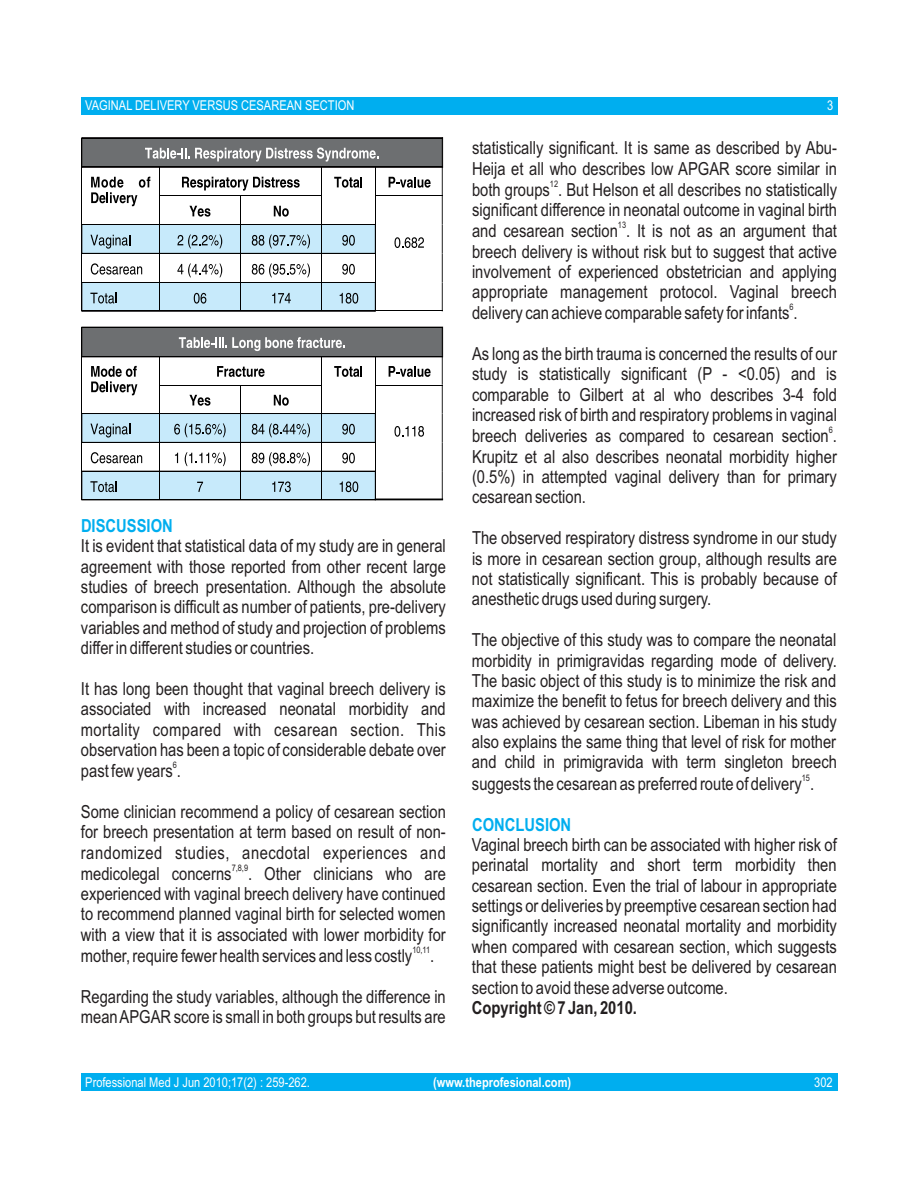
<style>
.page{position:relative;width:918px;height:1188px;background:#fff}
.page>*{position:absolute;margin:0;border:0;box-sizing:border-box;transform-origin:0 0}
.t1{font:18px/20.4px "Arial Narrow";color:#231f20}
.t2{font:18px "Arial Narrow";letter-spacing:.025em;color:#231f20}
.t3{font:700 18px "Arial Narrow";color:#00aeef}
.t4{font:700 18px "Arial Narrow";color:#231f20}
.t5{font:13.5px "Arial Narrow";color:#fff}
.t6{font:700 13.5px "Arial Narrow";color:#fff}
.t7{font:9px "Arial Narrow";color:#231f20}
</style>
<div class="page">
<div style="left:81px;top:97px;width:756px;height:17px;background:#00aeef"></div>
<div style="left:81px;top:1074px;width:756px;height:17px;background:#00aeef"></div>
<svg style="left:81px;top:137px;width:362px;height:175px"></svg>
<svg style="left:81px;top:326px;width:362px;height:175px"></svg>
<p class="t5" style="left:85px;top:100px;width:271px">VAGINAL DELIVERY VERSUS CESAREAN SECTION</p>
<p class="t5" style="left:827px;top:100px;width:8px">3</p>
<p class="t1" style="left:472px;top:139px;width:366px">statistically significant. It is same as described by Abu-<br>Heija et all who describes low APGAR score similar in</p>
<p class="t7" style="left:550px;top:180px;width:10px">12</p>
<p class="t1" style="left:472px;top:181px;width:367px">both groups . But Helson et all describes no statistically significant difference in neonatal outcome in vaginal birth</p>
<p class="t7" style="left:618px;top:222px;width:10px">13</p>
<p class="t1" style="left:472px;top:222px;width:366px;text-align:justify">and cesarean section . It is not as an argument that breech delivery is without risk but to suggest that active involvement of experienced obstetrician and applying appropriate management protocol. Vaginal breech</p>
<p class="t7" style="left:790px;top:304px;width:6px">6</p>
<p class="t1" style="left:472px;top:304px;width:327px">delivery can achieve comparable safety for infants .</p>
<p class="t1" style="left:472px;top:345px;width:366px;text-align:justify">As long as the birth trauma is concerned the results of our study is statistically significant (P - &lt;0.05) and is comparable to Gilbert at al who describes 3-4 fold increased risk of birth and respiratory problems in vaginal</p>
<p class="t7" style="left:829px;top:427px;width:6px">6</p>
<p class="t1" style="left:472px;top:427px;width:366px;text-align:justify">breech deliveries as compared to cesarean section .<br>Krupitz et al also describes neonatal morbidity higher (0.5%) in attempted vaginal delivery than for primary cesarean section.</p>
<p class="t1" style="left:472px;top:529px;width:366px">The observed respiratory distress syndrome in our study</p>
<p class="t3" style="left:81px;top:519px;width:93px">DISCUSSION</p>
<p class="t1" style="left:81px;top:537px;width:366px">It is evident that statistical data of my study are in general</p>
<p class="t1" style="left:472px;top:550px;width:366px">is more in cesarean section group, although results are</p>
<p class="t1" style="left:81px;top:558px;width:366px">agreement with those reported from other recent large</p>
<p class="t1" style="left:472px;top:570px;width:366px">not statistically significant. This is probably because of</p>
<p class="t1" style="left:81px;top:578px;width:366px">studies of breech presentation. Although the absolute</p>
<p class="t1" style="left:472px;top:591px;width:241px">anesthetic drugs used during surgery.</p>
<p class="t1" style="left:81px;top:598px;width:366px">comparison is difficult as number of patients, pre-delivery variables and method of study and projection of problems</p>
<p class="t1" style="left:472px;top:631px;width:366px">The objective of this study was to compare the neonatal</p>
<p class="t1" style="left:81px;top:639px;width:235px">differ in different studies or countries.</p>
<p class="t1" style="left:472px;top:652px;width:366px">morbidity in primigravidas regarding mode of delivery.<br>The basic object of this study is to minimize the risk and</p>
<p class="t1" style="left:81px;top:680px;width:366px">It has long been thought that vaginal breech delivery is</p>
<p class="t1" style="left:472px;top:692px;width:366px">maximize the benefit to fetus for breech delivery and this</p>
<p class="t1" style="left:81px;top:700px;width:366px">associated with increased neonatal morbidity and</p>
<p class="t1" style="left:472px;top:713px;width:366px">was achieved by cesarean section. Libeman in his study</p>
<p class="t2" style="left:81px;top:723px;width:366px">mortality compared with cesarean section. This</p>
<p class="t1" style="left:472px;top:733px;width:366px">also explains the same thing that level of risk for mother</p>
<p class="t1" style="left:81px;top:741px;width:366px">observation has been a topic of considerable debate over</p>
<p class="t7" style="left:173px;top:762px;width:6px">6</p>
<p class="t1" style="left:472px;top:754px;width:366px">and child in primigravida with term singleton breech</p>
<p class="t1" style="left:81px;top:762px;width:102px">past few years .</p>
<p class="t7" style="left:802px;top:774px;width:10px">15</p>
<p class="t1" style="left:472px;top:775px;width:344px">suggests the cesarean as preferred route of delivery .</p>
<p class="t1" style="left:81px;top:803px;width:366px">Some clinician recommend a policy of cesarean section for breech presentation at term based on result of non-</p>
<p class="t3" style="left:472px;top:817px;width:101px">CONCLUSION</p>
<p class="t1" style="left:472px;top:836px;width:366px">Vaginal breech birth can be associated with higher risk of</p>
<p class="t2" style="left:81px;top:846px;width:366px">randomized studies, anecdotal experiences and</p>
<p class="t7" style="left:232px;top:864px;width:18px">7,8,9</p>
<p class="t1" style="left:472px;top:856px;width:366px">perinatal mortality and short term morbidity then</p>
<p class="t1" style="left:81px;top:865px;width:366px">medicolegal concerns . Other clinicians who are</p>
<p class="t1" style="left:472px;top:877px;width:366px">cesarean section. Even the trial of labour in appropriate</p>
<p class="t1" style="left:81px;top:885px;width:366px">experienced with vaginal breech delivery have continued</p>
<p class="t1" style="left:472px;top:897px;width:366px">settings or deliveries by preemptive cesarean section had</p>
<p class="t1" style="left:81px;top:906px;width:366px">to recommend planned vaginal birth for selected women</p>
<p class="t1" style="left:472px;top:918px;width:366px">significantly increased neonatal mortality and morbidity</p>
<p class="t1" style="left:81px;top:926px;width:366px">with a view that it is associated with lower morbidity for</p>
<p class="t7" style="left:412px;top:946px;width:19px">10,11</p>
<p class="t1" style="left:472px;top:938px;width:366px">when compared with cesarean section, which suggests</p>
<p class="t1" style="left:81px;top:947px;width:355px">mother, require fewer health services and less costly .</p>
<p class="t1" style="left:472px;top:958px;width:366px">that these patients might best be delivered by cesarean section to avoid these adverse outcome.</p>
<p class="t1" style="left:81px;top:988px;width:366px">Regarding the study variables, although the difference in</p>
<p class="t4" style="left:472px;top:1001px;width:167px">Copyright © 7 Jan, 2010.</p>
<p class="t1" style="left:81px;top:1008px;width:366px">mean APGAR score is small in both groups but results are</p>
<p class="t5" style="left:85px;top:1077px;width:226px">Professional Med J Jun 2010;17(2) : 259-262.</p>
<p class="t6" style="left:433px;top:1077px;width:140px">(www.theprofesional.com)</p>
<p class="t5" style="left:814px;top:1077px;width:20px">302</p>
</div>
